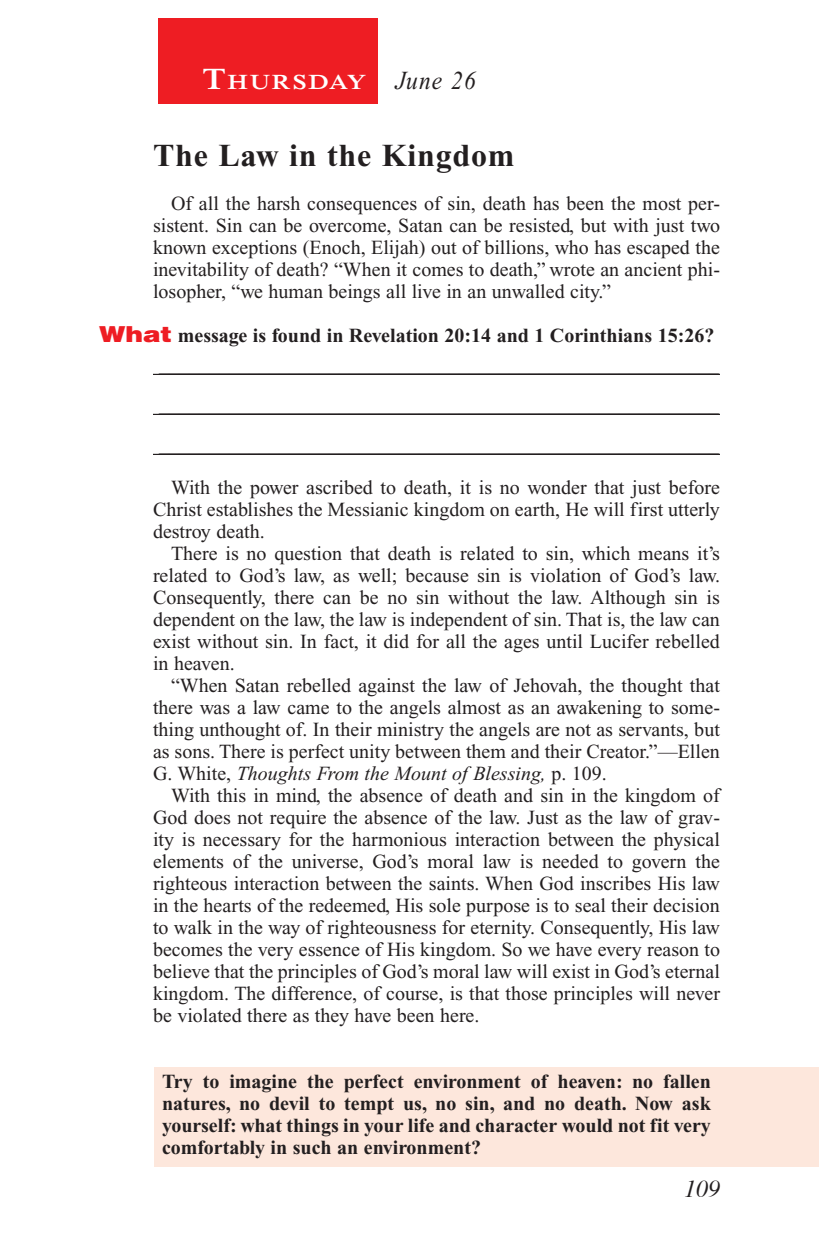
<style>
.page{position:relative;width:819px;height:1260px;background:#fff}
.page>*{position:absolute;margin:0;border:0;box-sizing:border-box;transform-origin:0 0}
.Head{font:700 32px "Times New Roman PS Std";letter-spacing:.025em;color:#231f20}
.Lesson_Dates{font:italic 26px "Times New Roman PS Std";letter-spacing:.05em;color:#231f20;scale:.9 1}
.t1{font:italic 24px "Times";color:#231f20}
.Daily_Header{font:600 21px "Times NRMT Std";letter-spacing:.07em;color:#fff;scale:1.1 1}
.Body{font:20px/22px "Times New Roman PS Std";color:#231f20;text-align:justify}
.Body_SA{font:20px/22px "Times New Roman PS Std";color:#231f20;text-align:justify}
.x-screened_box-text{font:700 20px/22px "Times New Roman PS Std";color:#231f20;text-align:justify}
.Blank_Lines{font:20px "Times New Roman PS Std";color:#231f20}
.Question{font:700 20px "Times New Roman PS Std";color:#231f20}
.Blank_Lines_SB{font:20px "Times New Roman PS Std";color:#231f20}
.s1{font-size:30px}
.s2{font-family:"Helvetica LT Std";font-weight:900;font-size:22px;color:#ee1d23}
.s3{font-style:italic}
</style>
<div class="page">
<div style="left:158px;top:18px;width:220px;height:86px;background:#ee1d23"></div>
<div style="left:155px;top:1067px;width:664px;height:100px;background:#fde7dc"></div>
<hr style="left:153px;top:374px;width:567px;height:1px;background:#231f20">
<hr style="left:153px;top:414px;width:567px;height:1px;background:#231f20">
<hr style="left:153px;top:454px;width:567px;height:1px;background:#231f20">
<p class="Daily_Header" style="left:203px;top:70px;width:150px"><span class="s1">T</span>HURSDAY</p>
<p class="Lesson_Dates" style="left:396px;top:66px;width:91px">June 26</p>
<p class="Head" style="left:153px;top:138px;width:363px">The Law in the Kingdom</p>
<p class="Body" style="left:153px;top:193px;width:569px;text-indent:18px">Of all the harsh consequences of sin, death has been the most per&shy;sistent. Sin can be overcome, Satan can be resisted, but with just two known exceptions (Enoch, Elijah) out of billions, who has escaped the inevitability of death? “When it comes to death,” wrote an ancient phi&shy;losopher, “we human beings all live in an unwalled city.”</p>
<p class="Question" style="left:99px;top:325px;width:617px"><span class="s2">What</span> message is found in Revelation 20:14 and 1 Corinthians 15:26?</p>
<p class="Blank_Lines_SB" style="left:159px;top:355px;width:561px">________________________________________________________</p>
<p class="Blank_Lines" style="left:159px;top:395px;width:561px">________________________________________________________</p>
<p class="Blank_Lines" style="left:159px;top:435px;width:561px">________________________________________________________</p>
<p class="Body" style="left:153px;top:477px;width:568px;text-indent:18px">With the power ascribed to death, it is no wonder that just before Christ establishes the Messianic kingdom on earth, He will first utterly destroy death.</p>
<p class="Body" style="left:153px;top:543px;width:569px;text-indent:18px">There is no question that death is related to sin, which means it’s related to God’s law, as well; because sin is violation of God’s law.<br>Consequently, there can be no sin without the law. Although sin is dependent on the law, the law is independent of sin. That is, the law can exist without sin. In fact, it did for all the ages until Lucifer rebelled in heaven.</p>
<p class="Body" style="left:153px;top:675px;width:569px;text-indent:18px">“When Satan rebelled against the law of Jehovah, the thought that there was a law came to the angels almost as an awakening to some&shy;thing unthought of. In their ministry the angels are not as servants, but as sons. There is perfect unity between them and their Creator.”—Ellen G. White, <span class="s3">Thoughts From the Mount of Blessing,</span> p. 109.</p>
<p class="Body_SA" style="left:153px;top:785px;width:571px;text-indent:18px">With this in mind, the absence of death and sin in the kingdom of God does not require the absence of the law. Just as the law of grav&shy;ity is necessary for the harmonious interaction between the physical elements of the universe, God’s moral law is needed to govern the righteous interaction between the saints. When God inscribes His law in the hearts of the redeemed, His sole purpose is to seal their decision to walk in the way of righteousness for eternity. Consequently, His law becomes the very essence of His kingdom. So we have every reason to believe that the principles of God’s moral law will exist in God’s eternal kingdom. The difference, of course, is that those principles will never be violated there as they have been here.</p>
<p class="x-screened_box-text" style="left:162px;top:1071px;width:550px">Try to imagine the perfect environment of heaven: no fallen natures, no devil to tempt us, no sin, and no death. Now ask yourself: what things in your life and character would not fit very comfortably in such an environment?</p>
<p class="t1" style="left:684px;top:1174px;width:37px">109</p>
</div>
